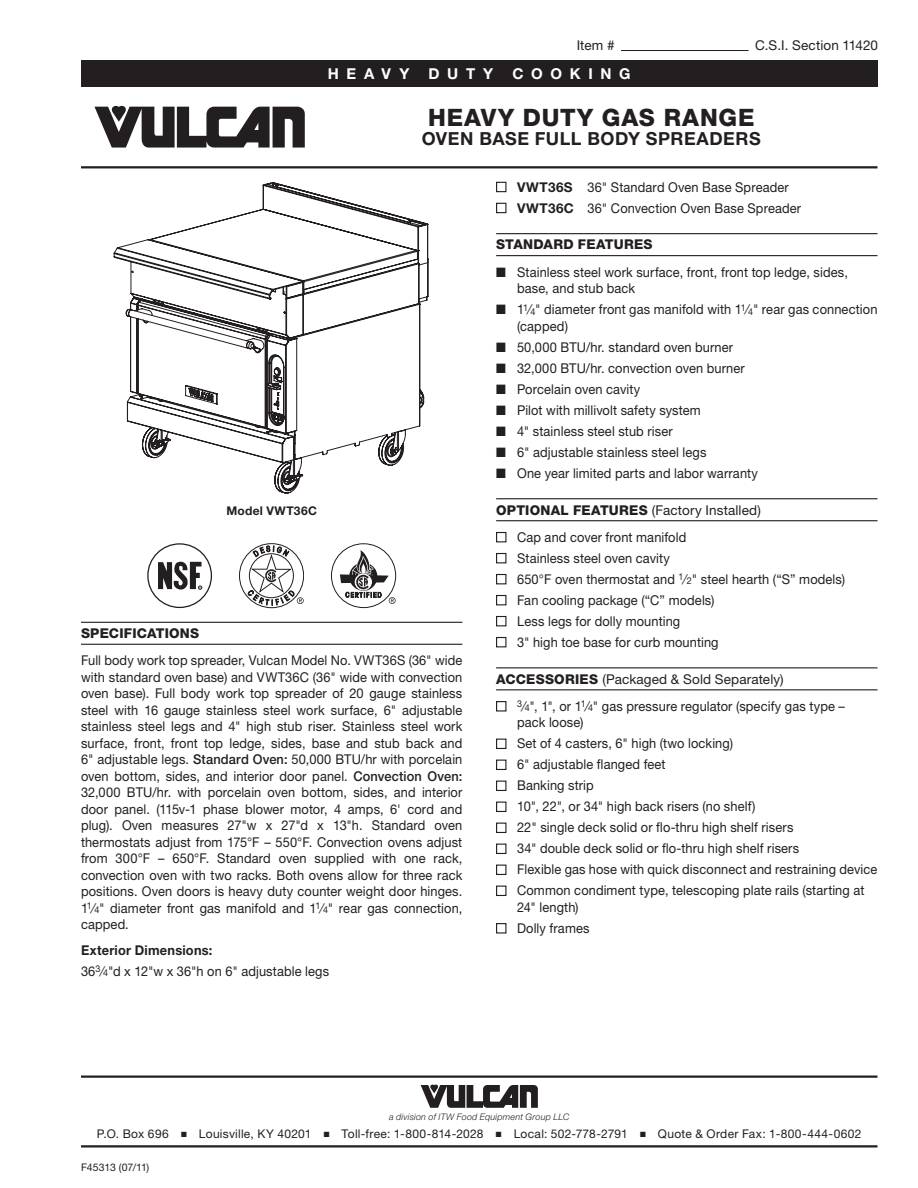
<style>
.page{position:relative;width:918px;height:1188px;background:#fff}
.page>*{position:absolute;margin:0;border:0;box-sizing:border-box;transform-origin:0 0}
.t1{font:800 24px "Helvetica Neue LT Std";letter-spacing:.035em;color:#231f20}
.Title_Sub_1{font:700 18px "Helvetica Neue LT Std";letter-spacing:.03em;color:#231f20}
.mstrPg_ProductLine{font:700 15px "Helvetica Neue LT Std";letter-spacing:.51em;color:#fff}
.Body_1_Align-Justify{font:13.5px/16.5px "Helvetica Neue LT Std";letter-spacing:.01em;color:#231f20;text-align:justify;scale:.95 1}
.Bullet_Open{font:13.5px/16.5px "Helvetica Neue LT Std";letter-spacing:.01em;color:#231f20;scale:.95 1}
.Bullet_Solid{font:13.5px/16.5px "Helvetica Neue LT Std";letter-spacing:.01em;color:#231f20;scale:.95 1}
.Sub_Head_1{font:13.5px "Helvetica Neue LT Std";letter-spacing:.01em;color:#231f20}
.Bullet_Open_End{font:13.5px "Helvetica Neue LT Std";letter-spacing:.01em;color:#231f20;scale:.95 1}
.Bullet_Solid_End{font:13.5px "Helvetica Neue LT Std";letter-spacing:.01em;color:#231f20;scale:.95 1}
.Body_2_Align-Left{font:13.5px "Helvetica Neue LT Std";letter-spacing:.01em;color:#231f20;scale:.95 1}
.Sub_Head_1-2{font:800 13.5px "Helvetica Neue LT Std";letter-spacing:.015em;color:#231f20}
.mstrPg_csiSec{font:13.5px "Helvetica Neue LT Std";letter-spacing:.005em;color:#231f20}
.Body_2_Align-Left_Bl{font:700 13.5px "Helvetica Neue LT Std";letter-spacing:.02em;color:#231f20;scale:.95 1}
.mstrPg_Address{font:12px "Helvetica Neue LT Std";letter-spacing:.025em;color:#231f20}
.Note-Image{font:700 12px "Helvetica Neue LT Std";letter-spacing:.025em;color:#231f20}
.mstrPg_FormNum{font:10.5px "Helvetica Neue LT Std";letter-spacing:-.01em;color:#231f20}
.mstrPg_divITW{font:italic 300 9px "Helvetica Neue LT Std";letter-spacing:.02em;color:#231f20}
.s1{font-weight:500}
.s2{font-size:9.45px}
.s3{font-weight:700}
.s4{font-weight:800}
</style>
<div class="page">
<div style="left:81px;top:60px;width:796px;height:27px;background:#231f20"></div>
<hr style="left:81px;top:1076px;width:797px;height:2px;background:#231f20">
<svg style="left:421px;top:1085px;width:117px;height:23px"></svg>
<hr style="left:81px;top:1145px;width:797px;height:3px;background:#231f20">
<svg style="left:94px;top:106px;width:211px;height:42px"></svg>
<hr style="left:81px;top:166px;width:797px;height:2px;background:#231f20">
<hr style="left:621px;top:50px;width:128px;height:1px;background:#231f20">
<hr style="left:81px;top:622px;width:381px;height:1px;background:#231f20">
<hr style="left:81px;top:644px;width:381px;height:1px;background:#231f20">
<svg style="left:239px;top:543px;width:65px;height:65px"></svg>
<div style="left:331px;top:543px;width:65px;height:65px;border:1px solid #231f20;border-radius:50%"></div>
<svg style="left:340px;top:550px;width:56px;height:54px"></svg>
<div style="left:147px;top:543px;width:65px;height:65px;border:1px solid #231f20;border-radius:50%"></div>
<svg style="left:158px;top:561px;width:44px;height:29px"></svg>
<hr style="left:496px;top:233px;width:382px;height:1px;background:#231f20">
<hr style="left:496px;top:255px;width:382px;height:1px;background:#231f20">
<hr style="left:496px;top:498px;width:382px;height:1px;background:#231f20">
<hr style="left:496px;top:520px;width:382px;height:1px;background:#231f20">
<hr style="left:496px;top:667px;width:382px;height:1px;background:#231f20">
<hr style="left:496px;top:689px;width:382px;height:1px;background:#231f20">
<div style="left:496px;top:182px;width:10px;height:10px;border:1px solid #231f20"></div>
<div style="left:496px;top:203px;width:10px;height:10px;border:1px solid #231f20"></div>
<div style="left:496px;top:532px;width:10px;height:10px;border:1px solid #231f20"></div>
<div style="left:496px;top:553px;width:10px;height:10px;border:1px solid #231f20"></div>
<div style="left:496px;top:574px;width:10px;height:10px;border:1px solid #231f20"></div>
<div style="left:496px;top:595px;width:10px;height:10px;border:1px solid #231f20"></div>
<div style="left:496px;top:616px;width:10px;height:10px;border:1px solid #231f20"></div>
<div style="left:496px;top:637px;width:10px;height:10px;border:1px solid #231f20"></div>
<div style="left:496px;top:701px;width:10px;height:11px;border:1px solid #231f20"></div>
<div style="left:496px;top:739px;width:10px;height:10px;border:1px solid #231f20"></div>
<div style="left:496px;top:760px;width:10px;height:10px;border:1px solid #231f20"></div>
<div style="left:496px;top:781px;width:10px;height:10px;border:1px solid #231f20"></div>
<div style="left:496px;top:802px;width:10px;height:10px;border:1px solid #231f20"></div>
<div style="left:496px;top:823px;width:10px;height:10px;border:1px solid #231f20"></div>
<div style="left:496px;top:844px;width:10px;height:10px;border:1px solid #231f20"></div>
<div style="left:496px;top:865px;width:10px;height:10px;border:1px solid #231f20"></div>
<div style="left:496px;top:886px;width:10px;height:10px;border:1px solid #231f20"></div>
<div style="left:496px;top:923px;width:10px;height:11px;border:1px solid #231f20"></div>
<svg style="left:114px;top:182px;width:314px;height:311px"></svg>
<p class="mstrPg_csiSec" style="left:577px;top:37px;width:39px">Item #</p>
<p class="mstrPg_csiSec" style="left:755px;top:37px;width:124px">C.S.I. Section 11420</p>
<p class="mstrPg_ProductLine" style="left:328px;top:64px;width:83px">HEAVY</p>
<p class="mstrPg_ProductLine" style="left:429px;top:64px;width:66px">DUTY</p>
<p class="mstrPg_ProductLine" style="left:512px;top:64px;width:120px">COOKING</p>
<p class="t1" style="left:428px;top:103px;width:328px">HEAVY DUTY GAS RANGE</p>
<p class="Title_Sub_1" style="left:422px;top:128px;width:340px">OVEN BASE FULL BODY SPREADERS</p>
<p class="Note-Image" style="left:226px;top:504px;width:92px">Model VWT36C</p>
<p class="Sub_Head_1-2" style="left:81px;top:625px;width:120px">SPECIFICATIONS</p>
<p class="Body_1_Align-Justify" style="left:81px;top:652px;width:403px">Full body work top spreader, Vulcan Model No. VWT36S (36" wide with standard oven base) and VWT36C (36" wide with convection oven base). Full body work top spreader of 20 gauge stainless steel with 16 gauge stainless steel work surface, 6" adjustable stainless steel legs and 4" high stub riser. Stainless steel work surface, front, front top ledge, sides, base and stub back and 6" adjustable legs. <span class="s1">Standard Oven:</span> 50,000 BTU/hr with porcelain oven bottom, sides, and interior door panel. <span class="s1">Convection Oven:<br></span>32,000 BTU/hr. with porcelain oven bottom, sides, and interior door panel. (115v-1 phase blower motor, 4 amps, 6' cord and plug). Oven measures 27"w x 27"d x 13"h. Standard oven thermostats adjust from 175°F – 550°F. Convection ovens adjust from 300°F – 650°F. Standard oven supplied with one rack, convection oven with two racks. Both ovens allow for three rack positions. Oven doors is heavy duty counter weight door hinges.<br>1<sup>1</sup>⁄<span class="s2">4</span>" diameter front gas manifold and 1<sup>1</sup>⁄<span class="s2">4</span>" rear gas connection, capped.</p>
<p class="Body_2_Align-Left_Bl" style="left:81px;top:942px;width:140px">Exterior Dimensions:</p>
<p class="Body_2_Align-Left" style="left:81px;top:963px;width:263px">36<sup>3</sup>⁄<span class="s2">4</span>"d x 12"w x 36"h on 6" adjustable legs</p>
<p class="Bullet_Open" style="left:517px;top:178px;width:287px"><span class="s3">VWT36S</span> 36" Standard Oven Base Spreader</p>
<p class="Bullet_Open_End" style="left:517px;top:200px;width:300px"><span class="s3">VWT36C</span> 36" Convection Oven Base Spreader</p>
<p class="Sub_Head_1-2" style="left:496px;top:237px;width:158px">STANDARD FEATURES</p>
<p class="Bullet_Solid" style="left:517px;top:264px;width:350px;text-indent:-21px">■ Stainless steel work surface, front, front top ledge, sides, base, and stub back</p>
<p class="Bullet_Solid" style="left:517px;top:301px;width:381px;text-indent:-21px">■ 1<sup>1</sup>⁄<span class="s2">4</span>" diameter front gas manifold with 1<sup>1</sup>⁄<span class="s2">4</span>" rear gas connection (capped)</p>
<p class="Bullet_Solid" style="left:496px;top:339px;width:251px">■ 50,000 BTU/hr. standard oven burner</p>
<p class="Bullet_Solid" style="left:496px;top:360px;width:263px">■ 32,000 BTU/hr. convection oven burner</p>
<p class="Bullet_Solid" style="left:496px;top:381px;width:153px">■ Porcelain oven cavity</p>
<p class="Bullet_Solid" style="left:496px;top:402px;width:217px">■ Pilot with millivolt safety system</p>
<p class="Bullet_Solid" style="left:496px;top:423px;width:187px">■ 4" stainless steel stub riser</p>
<p class="Bullet_Solid" style="left:496px;top:444px;width:223px">■ 6" adjustable stainless steel legs</p>
<p class="Bullet_Solid_End" style="left:496px;top:465px;width:277px">■ One year limited parts and labor warranty</p>
<p class="Sub_Head_1" style="left:496px;top:502px;width:266px"><span class="s4">OPTIONAL FEATURES</span> (Factory Installed)</p>
<p class="Bullet_Open" style="left:517px;top:529px;width:180px">Cap and cover front manifold</p>
<p class="Bullet_Open" style="left:517px;top:550px;width:163px">Stainless steel oven cavity</p>
<p class="Bullet_Open" style="left:517px;top:571px;width:347px">650°F oven thermostat and <sup>1</sup>⁄<span class="s2">2</span>" steel hearth (“S” models)</p>
<p class="Bullet_Open" style="left:517px;top:592px;width:209px">Fan cooling package (“C” models)</p>
<p class="Bullet_Open" style="left:517px;top:613px;width:173px">Less legs for dolly mounting</p>
<p class="Bullet_Open_End" style="left:517px;top:634px;width:214px">3" high toe base for curb mounting</p>
<p class="Sub_Head_1" style="left:496px;top:671px;width:289px"><span class="s4">ACCESSORIES</span> (Packaged &amp; Sold Separately)</p>
<p class="Bullet_Open" style="left:517px;top:698px;width:347px"><sup>3</sup>⁄<span class="s2">4</span>", 1", or 1<sup>1</sup>⁄<span class="s2">4</span>" gas pressure regulator (specify gas type – pack loose)</p>
<p class="Bullet_Open" style="left:517px;top:735px;width:229px">Set of 4 casters, 6" high (two locking)</p>
<p class="Bullet_Open" style="left:517px;top:756px;width:158px">6" adjustable flanged feet</p>
<p class="Bullet_Open" style="left:517px;top:777px;width:82px">Banking strip</p>
<p class="Bullet_Open" style="left:517px;top:798px;width:252px">10", 22", or 34" high back risers (no shelf)</p>
<p class="Bullet_Open" style="left:517px;top:819px;width:292px">22" single deck solid or flo-thru high shelf risers</p>
<p class="Bullet_Open" style="left:517px;top:840px;width:299px">34" double deck solid or flo-thru high shelf risers</p>
<p class="Bullet_Open" style="left:517px;top:861px;width:381px">Flexible gas hose with quick disconnect and restraining device</p>
<p class="Bullet_Open" style="left:517px;top:882px;width:367px">Common condiment type, telescoping plate rails (starting at<br>24" length)</p>
<p class="Bullet_Open" style="left:517px;top:920px;width:78px">Dolly frames</p>
<p class="mstrPg_divITW" style="left:389px;top:1111px;width:182px">a division of ITW Food Equipment Group LLC</p>
<p class="mstrPg_Address" style="left:97px;top:1127px;width:766px">P.O. Box 696 ■ Louisville, KY 40201 ■ Toll-free: 1-800-814-2028 ■ Local: 502-778-2791 ■ Quote &amp; Order Fax: 1-800-444-0602</p>
<p class="mstrPg_FormNum" style="left:81px;top:1161px;width:70px">F45313 (07/11)</p>
</div>
